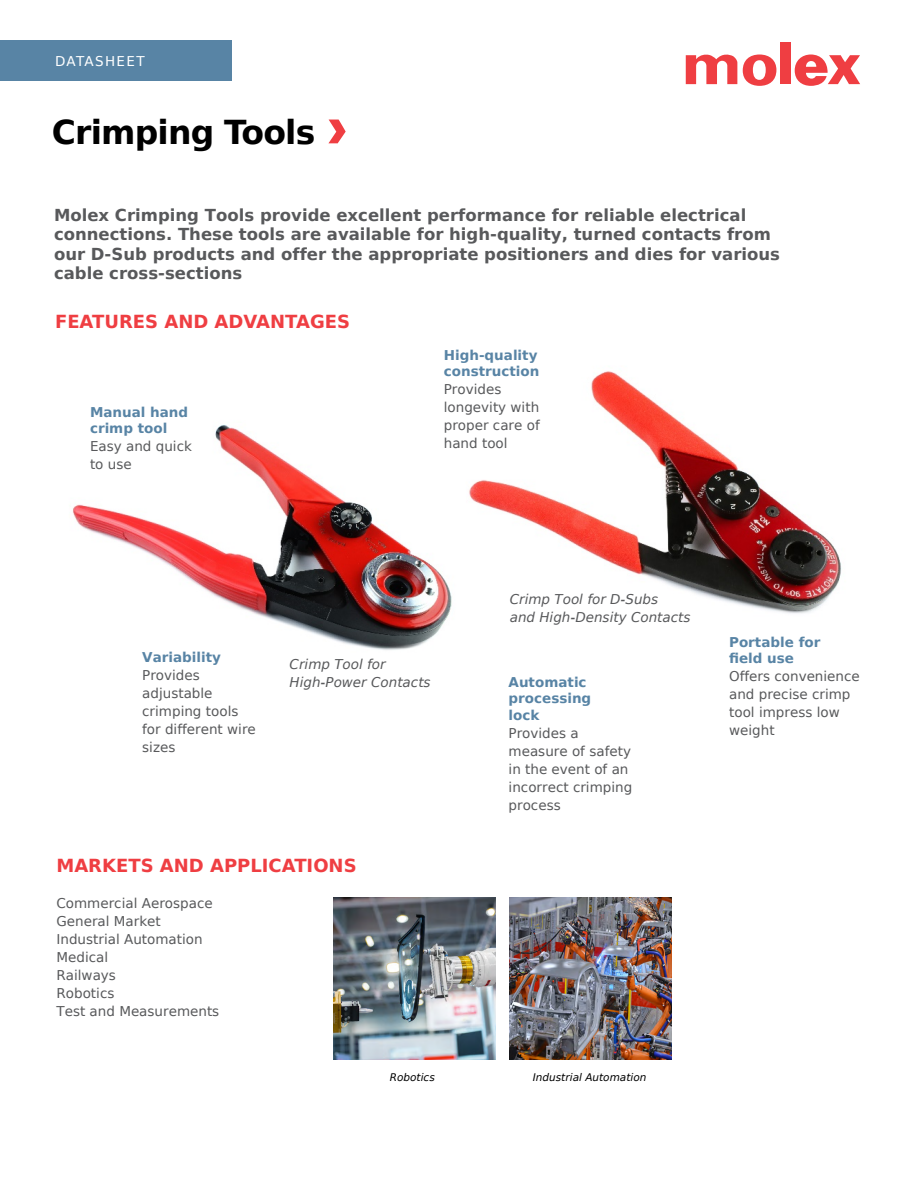
<style>
.page{position:relative;width:918px;height:1188px;background:#fff}
.page>*{position:absolute;margin:0;border:0;box-sizing:border-box;transform-origin:0 0}
.t1{font:700 33px "Bitstream Vera Sans";letter-spacing:-.025em;color:#000}
.t2{font:700 18px "Bitstream Vera Sans";color:#ef3e42}
.t3{font:700 16.5px/19.5px "Bitstream Vera Sans";color:#58595b}
.t4{font:13.5px/18px "Bitstream Vera Sans";color:#58595b}
.t5{font:700 13.5px/16.5px "Bitstream Vera Sans";color:#5884a5}
.t6{font:italic 13.5px/18px "Bitstream Vera Sans";color:#58595b}
.t7{font:13.5px "Bitstream Vera Sans";letter-spacing:.1em;color:#fff}
.t8{font:italic 10.5px "Bitstream Vera Sans";color:#000}
</style>
<div class="page">
<div style="left:0;top:40px;width:231px;height:41px;background:#5884a5"></div>
<div style="left:780px;top:43px;width:10px;height:41px;background:#ef3e42"></div>
<svg style="left:743px;top:55px;width:33px;height:31px"></svg>
<svg style="left:686px;top:54px;width:51px;height:30px"></svg>
<svg style="left:795px;top:55px;width:65px;height:31px"></svg>
<img style="left:73px;top:424px;width:379px;height:226px">
<img style="left:469px;top:371px;width:373px;height:243px">
<img style="left:510px;top:898px;width:161px;height:162px">
<img style="left:334px;top:898px;width:161px;height:162px">
<svg style="left:328px;top:120px;width:18px;height:23px"></svg>
<p class="t7" style="left:55px;top:53px;width:91px">DATASHEET</p>
<h1 class="t1" style="left:52px;top:113px;width:265px">Crimping Tools</h1>
<p class="t3" style="left:54px;top:205px;width:728px">Molex Crimping Tools provide excellent performance for reliable electrical connections. These tools are available for high-quality, turned contacts from our D-Sub products and offer the appropriate positioners and dies for various cable cross-sections</p>
<h2 class="t2" style="left:55px;top:311px;width:297px">FEATURES AND ADVANTAGES</h2>
<p class="t5" style="left:90px;top:404px;width:100px">Manual hand crimp tool</p>
<p class="t4" style="left:90px;top:438px;width:103px">Easy and quick to use</p>
<p class="t5" style="left:444px;top:347px;width:97px">High-quality construction</p>
<p class="t4" style="left:444px;top:380px;width:97px">Provides longevity with proper care of hand tool</p>
<p class="t6" style="left:510px;top:591px;width:182px">Crimp Tool for D-Subs<br>and High-Density Contacts</p>
<p class="t5" style="left:142px;top:649px;width:80px">Variability</p>
<p class="t4" style="left:142px;top:666px;width:115px">Provides adjustable crimping tools for different wire sizes</p>
<p class="t5" style="left:509px;top:674px;width:84px">Automatic processing lock</p>
<p class="t6" style="left:290px;top:656px;width:143px">Crimp Tool for<br>High-Power Contacts</p>
<p class="t4" style="left:509px;top:724px;width:125px">Provides a measure of safety in the event of an incorrect crimping process</p>
<h2 class="t2" style="left:56px;top:855px;width:302px">MARKETS AND APPLICATIONS</h2>
<p class="t4" style="left:56px;top:894px;width:164px">Commercial Aerospace<br>General Market<br>Industrial Automation<br>Medical<br>Railways<br>Robotics<br>Test and Measurements</p>
<p class="t8" style="left:390px;top:1071px;width:47px">Robotics</p>
<p class="t8" style="left:533px;top:1071px;width:115px">Industrial Automation</p>
<p class="t5" style="left:729px;top:634px;width:93px">Portable for field use</p>
<p class="t4" style="left:729px;top:668px;width:132px">Offers convenience and precise crimp tool impress low weight</p>
</div>
